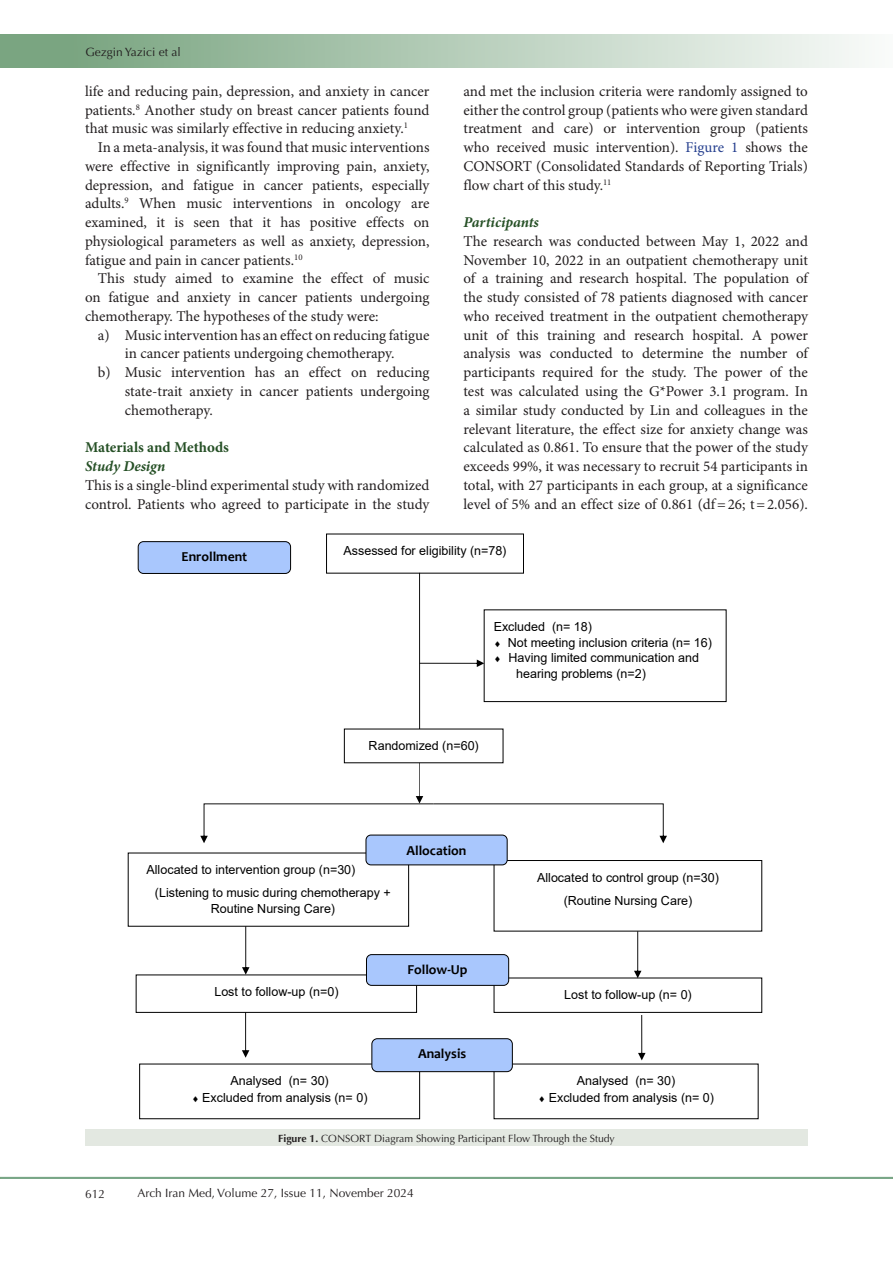
<style>
.page{position:relative;width:893px;height:1263px;background:#fff}
.page>*{position:absolute;margin:0;border:0;box-sizing:border-box;transform-origin:0 0}
.P68B1DB1-Normal2{font:15px/18.8px "Minion Pro";color:#231f20;text-align:justify}
.P68B1DB1-Normal5{font:15px/18.8px "Minion Pro";color:#231f20}
.P68B1DB1-Normal4{font:15px/18.8px "Minion Pro";color:#231f20;text-align:justify}
.P68B1DB1-Normal1{font:italic 700 15px "Minion Pro";color:#265026}
.P68B1DB1-Normal1-2{font:700 15px "Minion Pro";color:#265026}
.t1{font:700 13.8px "Candara";color:#000}
.t2{font:12.6px/15.6px "Arial";color:#000}
.t3{font:12px "Optima LT Std";color:#231f20}
.t4{font:10.5px "Optima LT Std";color:#231f20}
.s1{color:#253f8e}
.s2{font-weight:700}
</style>
<div class="page">
<div style="left:0;top:1177px;width:893px;height:2px;background:#0099e5;border:1px solid #7aa581"></div>
<div style="left:0;top:35px;width:893px;height:33px;background:linear-gradient(to right,#719f78,#f9fbf9)"></div>
<div style="left:85px;top:1130px;width:723px;height:16px;background:#e3e8e1"></div>
<div style="left:484px;top:609px;width:243px;height:93px;border:1px solid #000"></div>
<div style="left:136px;top:974px;width:281px;height:39px;border:1px solid #000"></div>
<div style="left:494px;top:977px;width:268px;height:36px;border:1px solid #000"></div>
<div style="left:494px;top:860px;width:268px;height:71px;border:1px solid #000"></div>
<div style="left:365px;top:834px;width:143px;height:31px;background:#a9c7fd;border:1px solid #000;border-radius:5px"></div>
<div style="left:371px;top:1038px;width:142px;height:34px;background:#a9c7fd;border:1px solid #000;border-radius:5px"></div>
<div style="left:366px;top:954px;width:143px;height:32px;background:#a9c7fd;border:1px solid #000;border-radius:5px"></div>
<svg style="left:242px;top:926px;width:7px;height:49px"></svg>
<svg style="left:634px;top:931px;width:7px;height:47px"></svg>
<svg style="left:242px;top:1012px;width:7px;height:46px"></svg>
<svg style="left:638px;top:1015px;width:7px;height:45px"></svg>
<svg style="left:416px;top:573px;width:68px;height:157px"></svg>
<div style="left:138px;top:541px;width:153px;height:33px;background:#a9c7fd;border:1px solid #000;border-radius:5px"></div>
<svg style="left:200px;top:763px;width:467px;height:80px"></svg>
<p class="t3" style="left:85px;top:45px;width:97px">Gezgin Yazici et al</p>
<p class="P68B1DB1-Normal4" style="left:85px;top:82px;width:346px">life and reducing pain, depression, and anxiety in cancer patients.<sup>8</sup> Another study on breast cancer patients found that music was similarly effective in reducing anxiety.<sup>1</sup></p>
<p class="P68B1DB1-Normal2" style="left:85px;top:139px;width:346px;text-indent:13px">In a meta-analysis, it was found that music interventions were effective in significantly improving pain, anxiety, depression, and fatigue in cancer patients, especially adults.<sup>9</sup> When music interventions in oncology are examined, it is seen that it has positive effects on physiological parameters as well as anxiety, depression, fatigue and pain in cancer patients.<sup>10</sup></p>
<p class="P68B1DB1-Normal2" style="left:85px;top:270px;width:346px;text-indent:13px">This study aimed to examine the effect of music on fatigue and anxiety in cancer patients undergoing chemotherapy. The hypotheses of the study were:</p>
<p class="P68B1DB1-Normal2" style="left:98px;top:326px;width:333px;text-align:center">a) Music intervention has an effect on reducing fatigue in cancer patients undergoing chemotherapy.</p>
<p class="P68B1DB1-Normal2" style="left:125px;top:364px;width:306px;text-indent:-27px">b) Music intervention has an effect on reducing state-trait anxiety in cancer patients undergoing chemotherapy.</p>
<p class="P68B1DB1-Normal1-2" style="left:85px;top:437px;width:145px">Materials and Methods</p>
<p class="P68B1DB1-Normal1" style="left:85px;top:455px;width:82px">Study Design</p>
<p class="P68B1DB1-Normal5" style="left:85px;top:476px;width:346px">This is a single-blind experimental study with randomized control. Patients who agreed to participate in the study</p>
<p class="P68B1DB1-Normal5" style="left:463px;top:82px;width:346px;text-align:justify">and met the inclusion criteria were randomly assigned to either the control group (patients who were given standard treatment and care) or intervention group (patients who received music intervention). <span class="s1">Figure 1</span> shows the CONSORT (Consolidated Standards of Reporting Trials) flow chart of this study.<sup>11</sup></p>
<p class="P68B1DB1-Normal1" style="left:463px;top:212px;width:77px">Participants</p>
<p class="P68B1DB1-Normal2" style="left:463px;top:232px;width:346px">The research was conducted between May 1, 2022 and November 10, 2022 in an outpatient chemotherapy unit of a training and research hospital. The population of the study consisted of 78 patients diagnosed with cancer who received treatment in the outpatient chemotherapy unit of this training and research hospital. A power analysis was conducted to determine the number of participants required for the study. The power of the test was calculated using the G*Power 3.1 program. In a similar study conducted by Lin and colleagues in the relevant literature, the effect size for anxiety change was calculated as 0.861. To ensure that the power of the study exceeds 99%, it was necessary to recruit 54 participants in total, with 27 participants in each group, at a significance level of 5% and an effect size of 0.861 (df=26; t=2.056).</p>
<p class="t1" style="left:181px;top:548px;width:67px">Enrollment</p>
<p class="t2" style="left:343px;top:543px;width:164px">Assessed for eligibility (n=78)</p>
<p class="t2" style="left:494px;top:619px;width:100px">Excluded (n= 18)</p>
<p class="t2" style="left:494px;top:634px;width:220px">◻ Not meeting inclusion criteria (n= 16)</p>
<p class="t2" style="left:516px;top:650px;width:184px;text-indent:-23px">◻ Having limited communication and hearing problems (n=2)</p>
<p class="t2" style="left:369px;top:738px;width:112px">Randomized (n=60)</p>
<p class="t1" style="left:407px;top:841px;width:61px">Allocation</p>
<p class="t2" style="left:155px;top:858px;width:237px;line-height:23.1px;text-indent:-8px">Allocated to intervention group (n=30) (Listening to music during chemotherapy +</p>
<p class="t2" style="left:211px;top:900px;width:126px">Routine Nursing Care)</p>
<p class="t2" style="left:214px;top:984px;width:126px">Lost to follow-up (n=0)</p>
<p class="t1" style="left:407px;top:961px;width:62px">Follow-Up</p>
<p class="t2" style="left:230px;top:1073px;width:100px">Analysed (n= 30)</p>
<p class="t2" style="left:192px;top:1090px;width:177px">◻ Excluded from analysis (n= 0)</p>
<p class="t1" style="left:418px;top:1045px;width:50px">Analysis</p>
<p class="t2" style="left:537px;top:866px;width:183px;line-height:23px;text-align:center">Allocated to control group (n=30) (Routine Nursing Care)</p>
<p class="t2" style="left:564px;top:987px;width:129px">Lost to follow-up (n= 0)</p>
<p class="t2" style="left:577px;top:1073px;width:100px">Analysed (n= 30)</p>
<p class="t2" style="left:538px;top:1090px;width:177px">◻ Excluded from analysis (n= 0)</p>
<p class="t4" style="left:278px;top:1132px;width:338px"><span class="s2">Figure 1.</span> CONSORT Diagram Showing Participant Flow Through the Study</p>
<p class="t3" style="left:85px;top:1187px;width:22px">612</p>
<p class="t3" style="left:138px;top:1186px;width:278px">Arch Iran Med, Volume 27, Issue 11, November 2024</p>
</div>
